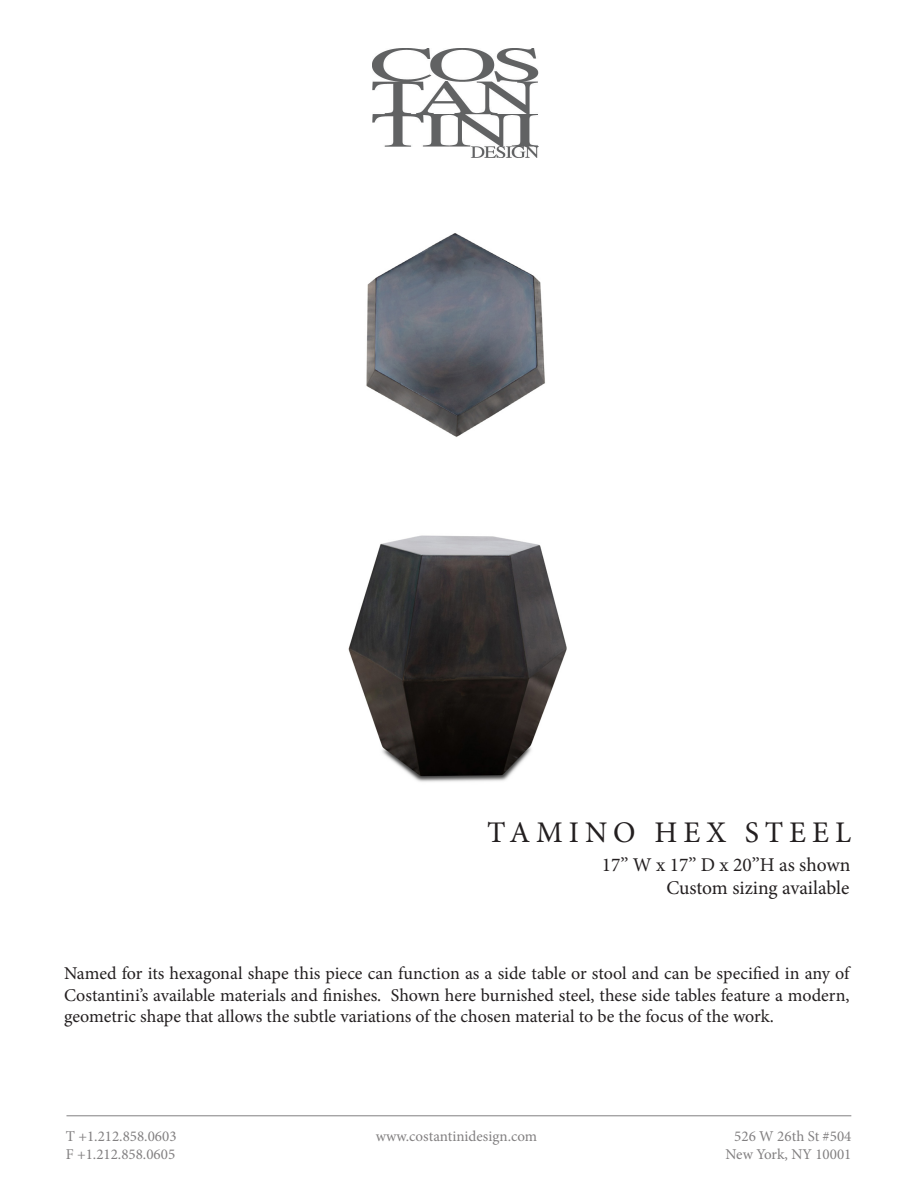
<style>
.page{position:relative;width:918px;height:1188px;background:#fff}
.page>*{position:absolute;margin:0;border:0;box-sizing:border-box;transform-origin:0 0}
.t1{font:30px "Minion Pro";letter-spacing:.2em;color:#231f20}
.t2{font:19.5px "Minion Pro";letter-spacing:-.005em;color:#231f20}
.t3{font:18px/21.6px "Minion Pro";color:#231f20;text-align:justify}
.t4{font:15px/18px "Minion Pro";color:#828081;text-align:center}
</style>
<div class="page">
<hr style="left:66px;top:1116px;width:785px;height:1px;background:#828081">
<img style="left:372px;top:49px;width:167px;height:109px">
<img style="left:366px;top:233px;width:179px;height:204px">
<img style="left:348px;top:535px;width:219px;height:247px">
<p class="t1" style="left:487px;top:812px;width:366px">TAMINO HEX STEEL</p>
<p class="t2" style="left:602px;top:851px;width:250px">17’’ W x 17’’ D x 20’’H as shown</p>
<p class="t2" style="left:666px;top:875px;width:185px">Custom sizing available</p>
<p class="t3" style="left:64px;top:963px;width:787px">Named for its hexagonal shape this piece can function as a side table or stool and can be specified in any of Costantini’s available materials and finishes. Shown here burnished steel, these side tables feature a modern, geometric shape that allows the subtle variations of the chosen material to be the focus of the work.</p>
<p class="t4" style="left:66px;top:1128px;width:112px;text-align:left">T +1.212.858.0603<br>F +1.212.858.0605</p>
<p class="t4" style="left:376px;top:1128px;width:163px">www.costantinidesign.com</p>
<p class="t4" style="left:726px;top:1128px;width:127px">526 W 26th St #504<br>New York, NY 10001</p>
</div>
